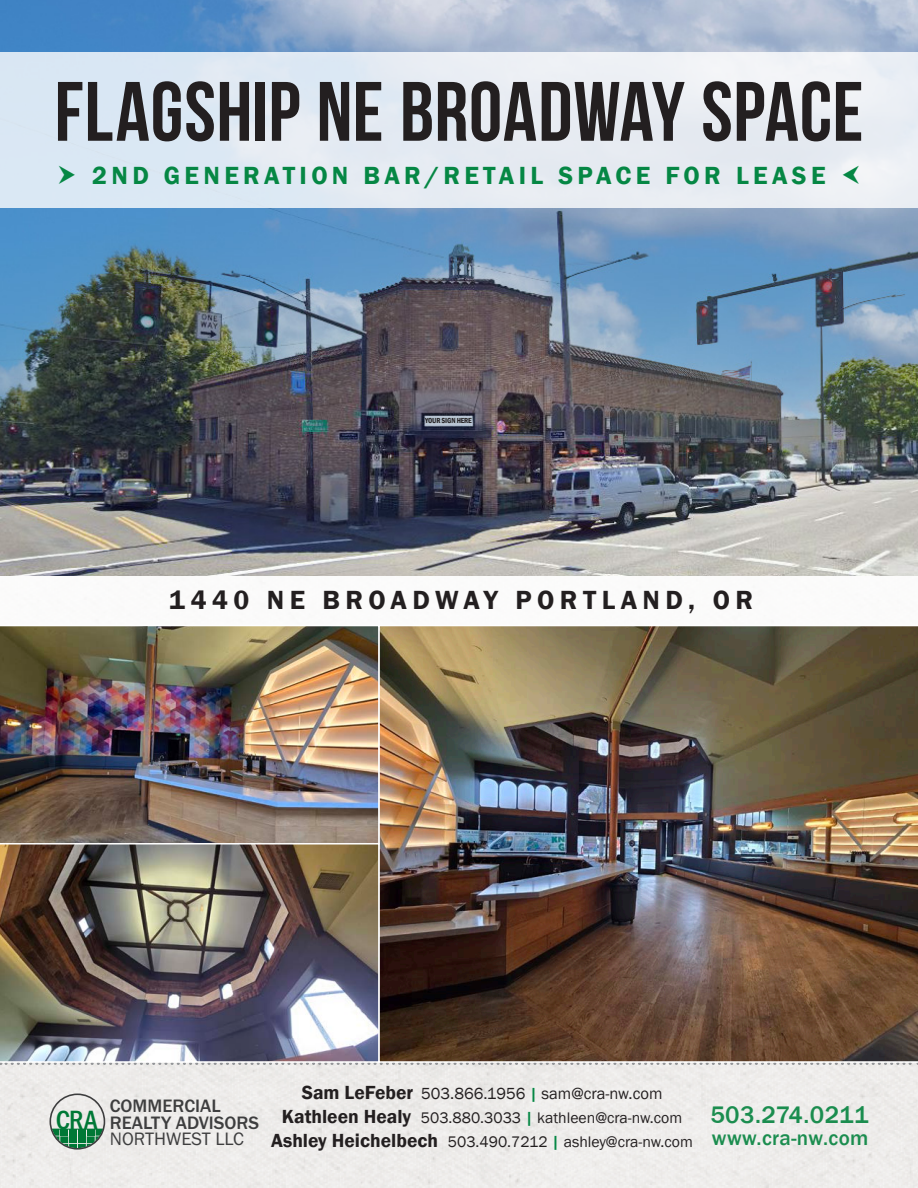
<style>
.page{position:relative;width:918px;height:1188px;background:#fff}
.page>*{position:absolute;margin:0;border:0;box-sizing:border-box;transform-origin:0 0}
.t1{font:84px "Bebas Neue";letter-spacing:.01em;color:#231f20}
.t2{font:500 condensed 27.45px "Franklin Gothic";color:#007836}
.t3{font:600 27px "Franklin Gothic";letter-spacing:.2em;color:#231f20}
.t4{font:600 25.5px "Franklin Gothic";letter-spacing:.17em;color:#058744}
.t5{font:500 24.6px "Franklin Gothic";letter-spacing:.02em;color:#1b8d4f}
.t6{font:500 21px "Franklin Gothic";letter-spacing:.02em;color:#1b8d4f}
.t7{font:500 18.6px/16.5px "Franklin Gothic";color:#3e3e3f}
.t8{font:18.6px "Franklin Gothic";color:#3e3e3f}
.t9{font:16.5px "Franklin Gothic";color:#231f20}
.t10{font:15.75px/23.9px "Franklin Gothic";color:#231f20;text-align:center}
.t11{font:600 condensed 7.5px "Franklin Gothic";letter-spacing:-.02em;color:#231f20}
.s1{font-weight:600;font-size:19.5px}
.s2{font-weight:500;color:#058744}
.s3{font-weight:500;font-size:16.5px;color:#058744}
.s4{font-size:27.15px}
</style>
<div class="page">
<img style="left:0;top:0;width:918px;height:576px">
<svg style="left:0;top:1063px;width:918px;height:2px;background:#c8c8c8"></svg>
<svg style="left:50px;top:1094px;width:55px;height:56px;background:#aec5b6"></svg>
<div style="left:0;top:52px;width:918px;height:156px;background:#e5eaf3"></div>
<img style="left:380px;top:626px;width:538px;height:437px">
<img style="left:0;top:626px;width:380px;height:217px">
<img style="left:0;top:843px;width:380px;height:220px">
<svg style="left:59px;top:165px;width:16px;height:19px"></svg>
<svg style="left:843px;top:165px;width:16px;height:19px"></svg>
<h1 class="t1" style="left:55px;top:66px;width:810px">FLAGSHIP NE BROADWAY SPACE</h1>
<h3 class="t4" style="left:92px;top:160px;width:735px">2ND GENERATION BAR/RETAIL SPACE FOR LEASE</h3>
<p class="t11" style="left:425px;top:416px;width:48px">YOUR SIGN HERE</p>
<h3 class="t3" style="left:169px;top:584px;width:585px">1440 NE BROADWAY PORTLAND, OR</h3>
<p class="t9" style="left:302px;top:1083px;width:362px"><span class="s1">Sam LeFeber</span> 503.866.1956 <span class="s2">|</span> sam@cra-nw.com</p>
<p class="t10" style="left:271px;top:1106px;width:423px"><span class="s1">Kathleen Healy</span> 503.880.3033 <span class="s3">|</span> kathleen@cra-nw.com<br><span class="s1">Ashley Heichelbech</span> 503.490.7212 <span class="s3">|</span> ashley@cra-nw.com</p>
<p class="t7" style="left:108px;top:1098px;width:151px">COMMERCIAL<br>REALTY ADVISORS</p>
<p class="t8" style="left:108px;top:1128px;width:136px">NORTHWEST LLC</p>
<h2 class="t2" style="left:56px;top:1102px;width:44px"><span class="s4">C</span>RA</h2>
<h3 class="t5" style="left:710px;top:1099px;width:160px">503.274.0211</h3>
<h3 class="t6" style="left:712px;top:1125px;width:158px">www.cra-nw.com</h3>
</div>
